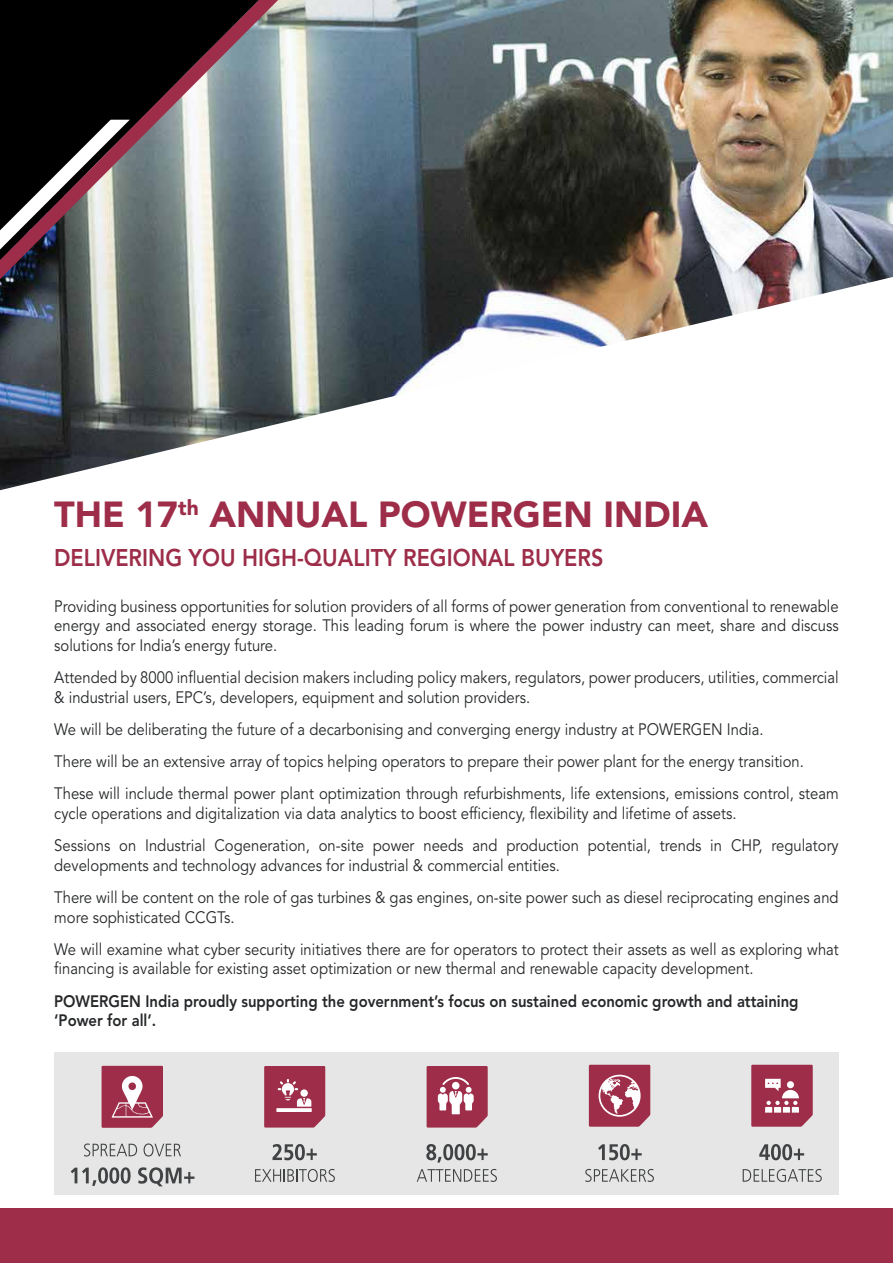
<style>
.page{position:relative;width:893px;height:1263px;background:#fff}
.page>*{position:absolute;margin:0;border:0;box-sizing:border-box;transform-origin:0 0}
.t1{font:900 36px "Avenir LT Std";color:#9d2d49}
.t2{font:800 24px "Avenir LT Std";color:#9d2d49;scale:.9 1}
.t3{font:16.5px/32.2px "Avenir LT Std";color:#252729;scale:.9 1}
.t4{font:800 16.5px/19.5px "Avenir LT Std";color:#252729;scale:.9 1}
</style>
<div class="page">
<img style="left:0;top:0;width:893px;height:490px">
<div style="left:0;top:1209px;width:893px;height:54px;background:#9d2d49"></div>
<svg style="left:0;top:0;width:278px;height:279px;background:#545356"></svg>
<div style="left:54px;top:1052px;width:784px;height:142px;background:#e5e6e5"></div>
<svg style="left:751px;top:1065px;width:62px;height:62px;background:#ac4e65"></svg>
<svg style="left:264px;top:1066px;width:61px;height:62px;background:#a94961"></svg>
<svg style="left:427px;top:1066px;width:61px;height:62px;background:#af566c"></svg>
<svg style="left:589px;top:1065px;width:61px;height:62px;background:#af546b"></svg>
<svg style="left:102px;top:1066px;width:61px;height:62px;background:#ac4e66"></svg>
<svg style="left:272px;top:1144px;width:45px;height:16px"></svg>
<svg style="left:255px;top:1169px;width:80px;height:13px"></svg>
<svg style="left:426px;top:1144px;width:62px;height:18px"></svg>
<svg style="left:417px;top:1169px;width:80px;height:13px"></svg>
<svg style="left:598px;top:1144px;width:44px;height:16px"></svg>
<svg style="left:585px;top:1169px;width:69px;height:13px"></svg>
<svg style="left:759px;top:1144px;width:45px;height:16px"></svg>
<svg style="left:743px;top:1169px;width:79px;height:13px"></svg>
<svg style="left:84px;top:1143px;width:53px;height:13px"></svg>
<svg style="left:144px;top:1143px;width:37px;height:13px"></svg>
<svg style="left:71px;top:1167px;width:60px;height:19px"></svg>
<svg style="left:138px;top:1167px;width:56px;height:19px"></svg>
<h1 class="t1" style="left:54px;top:493px;width:655px">THE 17<sup>th</sup> ANNUAL POWERGEN INDIA</h1>
<h2 class="t2" style="left:54px;top:544px;width:612px">DELIVERING YOU HIGH-QUALITY REGIONAL BUYERS</h2>
<p class="t3" style="left:54px;top:597px;width:873px;line-height:19.5px;text-align:justify">Providing business opportunities for solution providers of all forms of power generation from conventional to renewable energy and associated energy storage. This leading forum is where the power industry can meet, share and discuss solutions for India’s energy future.</p>
<p class="t3" style="left:54px;top:668px;width:873px;line-height:19.5px">Attended by 8000 influential decision makers including policy makers, regulators, power producers, utilities, commercial &amp; industrial users, EPC’s, developers, equipment and solution providers.</p>
<p class="t3" style="left:54px;top:714px;width:873px">We will be deliberating the future of a decarbonising and converging energy industry at POWERGEN India.<br>There will be an extensive array of topics helping operators to prepare their power plant for the energy transition.<br>These will include thermal power plant optimization through refurbishments, life extensions, emissions control, steam</p>
<p class="t3" style="left:54px;top:798px;width:873px">cycle operations and digitalization via data analytics to boost efficiency, flexibility and lifetime of assets.<br>Sessions on Industrial Cogeneration, on-site power needs and production potential, trends in CHP, regulatory</p>
<p class="t3" style="left:54px;top:849px;width:873px">developments and technology advances for industrial &amp; commercial entities.<br>There will be content on the role of gas turbines &amp; gas engines, on-site power such as diesel reciprocating engines and</p>
<p class="t3" style="left:54px;top:901px;width:873px">more sophisticated CCGTs.<br>We will examine what cyber security initiatives there are for operators to protect their assets as well as exploring what</p>
<p class="t3" style="left:54px;top:953px;width:778px">financing is available for existing asset optimization or new thermal and renewable capacity development.</p>
<p class="t4" style="left:54px;top:991px;width:829px">POWERGEN India proudly supporting the government’s focus on sustained economic growth and attaining ‘Power for all’.</p>
</div>
